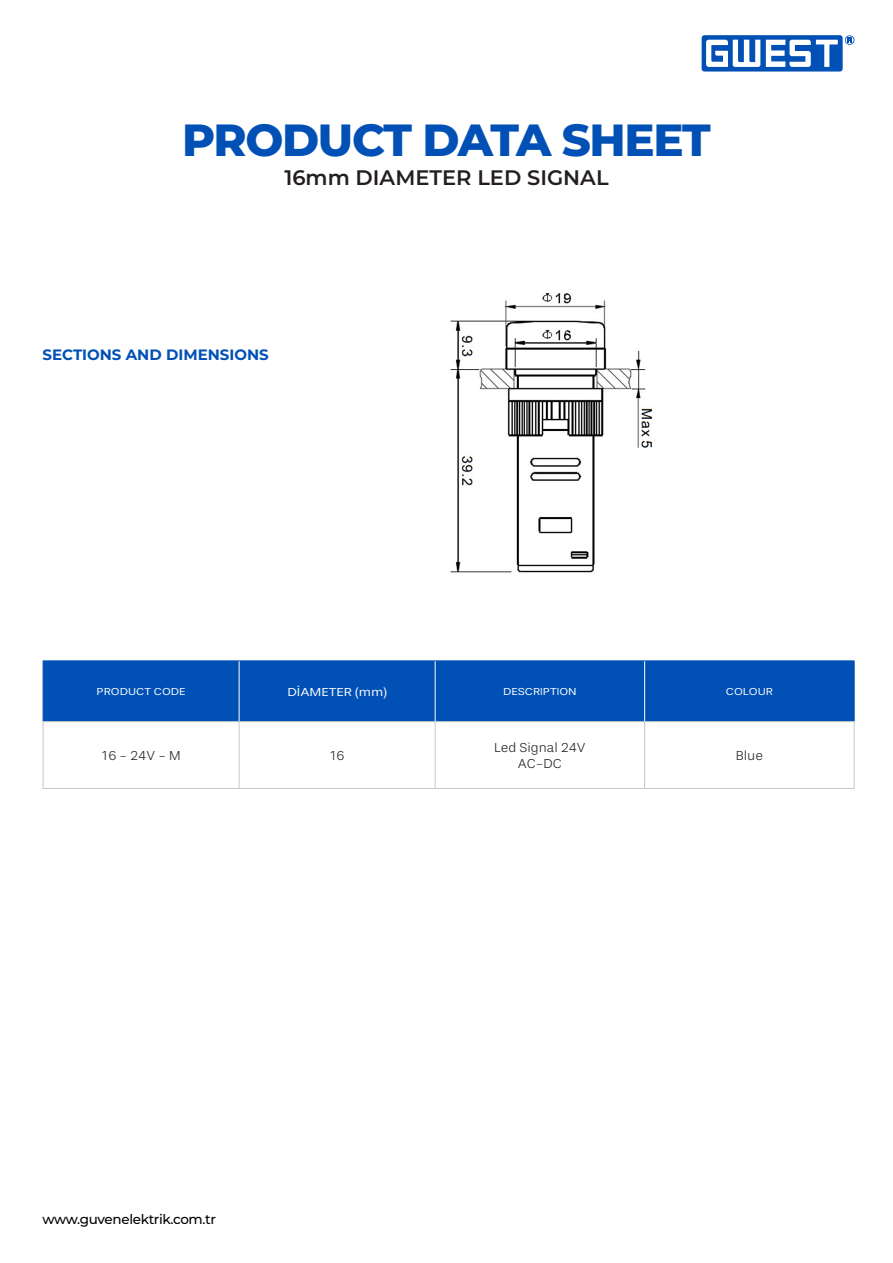
<style>
.page{position:relative;width:893px;height:1263px;background:#fff}
.page>*{position:absolute;margin:0;border:0;box-sizing:border-box;transform-origin:0 0}
.Category_3_Description{font:800 45px "Montserrat";letter-spacing:-.03em;color:#0050b5}
.Category_3_Description-2{font:600 21px "Montserrat";color:#231f20}
.t1{font:700 15px "Montserrat";color:#0050b5}
.TABLO_İÇERİK{font:300 13.5px/16.2px "Stevie Sans";color:#231f20;text-align:center}
.t2{font:500 13.5px "Montserrat";letter-spacing:-.025em;color:#000}
.TABLO_BAŞLIK{font:12px "Stevie Sans";color:#fff;scale:1.14 1}
.TABLO_BAŞLIK-2{font:10.5px "Stevie Sans";color:#fff;scale:1.14 1}
</style>
<div class="page">
<div style="left:702px;top:35px;width:141px;height:36px;background:#0050b5;border-radius:3px"></div>
<svg style="left:706px;top:40px;width:54px;height:27px"></svg>
<svg style="left:766px;top:40px;width:72px;height:27px"></svg>
<svg style="left:845px;top:35px;width:9px;height:10px"></svg>
<div style="left:44px;top:661px;width:810px;height:60px;background:#0050b5"></div>
<hr style="left:644px;top:722px;width:1px;height:66px;background:#c6c6c6">
<hr style="left:854px;top:722px;width:1px;height:66px;background:#c6c6c6">
<hr style="left:435px;top:788px;width:210px;height:1px;background:#c6c6c6">
<hr style="left:645px;top:788px;width:209px;height:1px;background:#c6c6c6">
<hr style="left:43px;top:660px;width:196px;height:1px;background:#0050b5">
<hr style="left:43px;top:661px;width:1px;height:60px;background:#0050b5">
<hr style="left:43px;top:721px;width:196px;height:1px;background:#c6c6c6">
<hr style="left:43px;top:722px;width:1px;height:66px;background:#c6c6c6">
<hr style="left:239px;top:722px;width:1px;height:66px;background:#c6c6c6">
<hr style="left:435px;top:722px;width:1px;height:66px;background:#c6c6c6">
<hr style="left:43px;top:788px;width:196px;height:1px;background:#c6c6c6">
<hr style="left:239px;top:788px;width:196px;height:1px;background:#c6c6c6">
<hr style="left:435px;top:660px;width:210px;height:1px;background:#0050b5">
<hr style="left:435px;top:721px;width:210px;height:1px;background:#c6c6c6">
<hr style="left:239px;top:660px;width:196px;height:1px;background:#0050b5">
<hr style="left:239px;top:661px;width:1px;height:60px;background:#fff">
<hr style="left:435px;top:661px;width:1px;height:60px;background:#fff">
<hr style="left:239px;top:721px;width:196px;height:1px;background:#c6c6c6">
<hr style="left:645px;top:660px;width:209px;height:1px;background:#0050b5">
<hr style="left:644px;top:661px;width:1px;height:60px;background:#fff">
<hr style="left:854px;top:661px;width:1px;height:60px;background:#0050b5">
<hr style="left:645px;top:721px;width:209px;height:1px;background:#c6c6c6">
<img style="left:450px;top:293px;width:202px;height:280px">
<p class="Category_3_Description" style="left:182px;top:107px;width:530px">PRODUCT DATA SHEET</p>
<p class="Category_3_Description-2" style="left:284px;top:162px;width:326px">16mm DIAMETER LED SIGNAL</p>
<p class="t1" style="left:43px;top:344px;width:228px">SECTIONS AND DIMENSIONS</p>
<p class="TABLO_BAŞLIK-2" style="left:97px;top:686px;width:79px">PRODUCT CODE</p>
<p class="TABLO_BAŞLIK" style="left:287px;top:685px;width:89px">DIAMETER (mm)</p>
<p class="TABLO_BAŞLIK-2" style="left:503px;top:686px;width:66px">DESCRIPTION</p>
<p class="TABLO_BAŞLIK-2" style="left:726px;top:686px;width:43px">COLOUR</p>
<p class="TABLO_İÇERİK" style="left:101px;top:748px;width:81px">16 - 24V - M</p>
<p class="TABLO_İÇERİK" style="left:330px;top:748px;width:16px">16</p>
<p class="TABLO_İÇERİK" style="left:494px;top:739px;width:93px">Led Signal 24V<br>AC-DC</p>
<p class="TABLO_İÇERİK" style="left:736px;top:748px;width:29px">Blue</p>
<p class="t2" style="left:43px;top:1209px;width:175px">www.guvenelektrik.com.tr</p>
</div>
